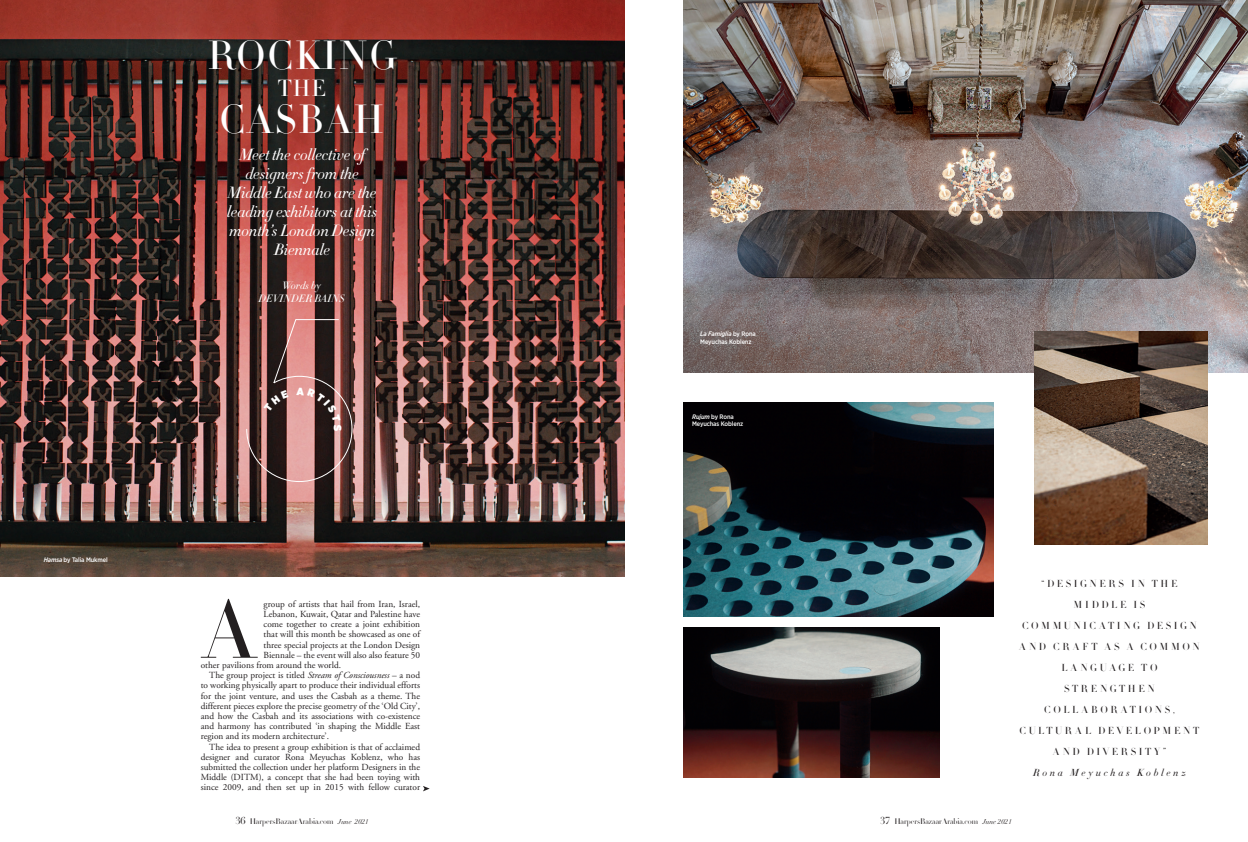
<style>
.page{position:relative;width:1248px;height:842px;background:#fff}
.page>*{position:absolute;margin:0;border:0;box-sizing:border-box;transform-origin:0 0}
.t1{font:81.2px "Didot HTF L24 Light";color:#231f20}
.t2{font:40px "Didot HTF L24 Light";letter-spacing:.04em;color:#fff}
.t3{font:23px "Didot HTF L24 Light";color:#fff}
.t4{font:16px/19px "Didot HTF L11 Light Ital";letter-spacing:-.01em;color:#fff;text-align:center}
.t5{font:10.5px/13px "Didot HTF L11 Light Ital";color:#fff;text-align:center}
.t6{font:10px/21px "Didot HTF L42 Light";letter-spacing:.255em;color:#231f20;text-align:center}
.t7{font:10px "Didot HTF L16 Light Ital";letter-spacing:.27em;color:#231f20}
.t8{font:9.3px "Adobe Garamond";color:#231f20}
.t9{font:8px "Didot HTF L96 Light";color:#231f20}
.t10{font:500 6.5px/7.5px "Gotham Narrow";letter-spacing:-.015em;color:#fff}
.s1{font-style:italic}
.s2{font-family:"Didot LT Std";font-size:10px}
.s3{font-family:"Didot LT Std";font-style:italic;font-size:7px}
</style>
<div class="page">
<img style="left:0;top:0;width:624px;height:576px">
<img style="left:683px;top:0;width:564px;height:372px">
<img style="left:1034px;top:331px;width:173px;height:214px">
<img style="left:683px;top:403px;width:310px;height:214px">
<img style="left:683px;top:627px;width:256px;height:150px">
<svg style="left:423px;top:786px;width:6px;height:5px"></svg>
<svg style="left:246px;top:319px;width:107px;height:163px;background:#7a5451"></svg>
<p class="t10" style="left:44px;top:556px;width:66px"><span class="s1">Hamsa</span> by Talia Mukmel</p>
<h2 class="t2" style="left:207px;top:32px;width:190px">ROCKING</h2>
<h3 class="t3" style="left:278px;top:75px;width:50px">THE</h3>
<h2 class="t2" style="left:219px;top:96px;width:166px">CASBAH</h2>
<h3 class="t4" style="left:227px;top:145px;width:152px">Meet the collective of designers from the<br>Middle East who are the leading exhibitors at this month’s London Design<br>Biennale</h3>
<p class="t5" style="left:258px;top:279px;width:88px">Words by<br>DEVINDER BAINS</p>
<h1 class="t1" style="left:202px;top:581px;width:55px">A</h1>
<p class="t8" style="left:263px;top:599px;width:158px">group of artists that hail from Iran, Israel,</p>
<p class="t8" style="left:263px;top:609px;width:158px">Lebanon, Kuwait, Qatar and Palestine have</p>
<p class="t8" style="left:263px;top:619px;width:158px">come together to create a joint exhibition</p>
<p class="t8" style="left:263px;top:629px;width:158px">that will this month be showcased as one of</p>
<p class="t8" style="left:263px;top:640px;width:158px">three special projects at the London Design</p>
<p class="t8" style="left:263px;top:650px;width:158px">Biennale – the event will also also feature 50</p>
<p class="t8" style="left:201px;top:660px;width:142px">other pavilions from around the world.</p>
<p class="t8" style="left:209px;top:670px;width:212px">The group project is titled <span class="s1">Stream of Consciousness</span> – a nod</p>
<p class="t8" style="left:201px;top:680px;width:221px">to working physically apart to produce their individual efforts</p>
<p class="t8" style="left:201px;top:691px;width:221px">for the joint venture, and uses the Casbah as a theme. The</p>
<p class="t8" style="left:201px;top:701px;width:221px">different pieces explore the precise geometry of the ‘Old City’,</p>
<p class="t8" style="left:201px;top:711px;width:221px">and how the Casbah and its associations with co-existence</p>
<p class="t8" style="left:201px;top:721px;width:221px">and harmony has contributed ‘in shaping the Middle East</p>
<p class="t8" style="left:201px;top:731px;width:130px">region and its modern architecture’.</p>
<p class="t8" style="left:209px;top:742px;width:212px">The idea to present a group exhibition is that of acclaimed</p>
<p class="t8" style="left:201px;top:752px;width:221px">designer and curator Rona Meyuchas Koblenz, who has</p>
<p class="t8" style="left:201px;top:762px;width:221px">submitted the collection under her platform Designers in the</p>
<p class="t8" style="left:201px;top:772px;width:221px">Middle (DITM), a concept that she had been toying with</p>
<p class="t8" style="left:201px;top:782px;width:221px">since 2009, and then set up in 2015 with fellow curator</p>
<p class="t10" style="left:700px;top:330px;width:57px"><span class="s1">La Famiglia</span> by Rona<br>Meyuchas Koblenz</p>
<p class="t10" style="left:692px;top:413px;width:53px"><span class="s1">Rujum</span> by Rona<br>Meyuchas Koblenz</p>
<p class="t6" style="left:1019px;top:573px;width:182px">“DESIGNERS IN THE<br>MIDDLE IS<br>COMMUNICATING DESIGN<br>AND CRAFT AS A COMMON<br>LANGUAGE TO<br>STRENGTHEN<br>COLLABORATIONS,<br>CULTURAL DEVELOPMENT<br>AND DIVERSITY”</p>
<p class="t7" style="left:1033px;top:766px;width:154px">Rona Meyuchas Koblenz</p>
<p class="t9" style="left:235px;top:816px;width:135px"><span class="s2">36</span> HarpersBazaarArabia.com <span class="s3">June 2021</span></p>
<p class="t9" style="left:879px;top:816px;width:133px"><span class="s2">37</span> HarpersBazaarArabia.com <span class="s3">June 2021</span></p>
</div>
